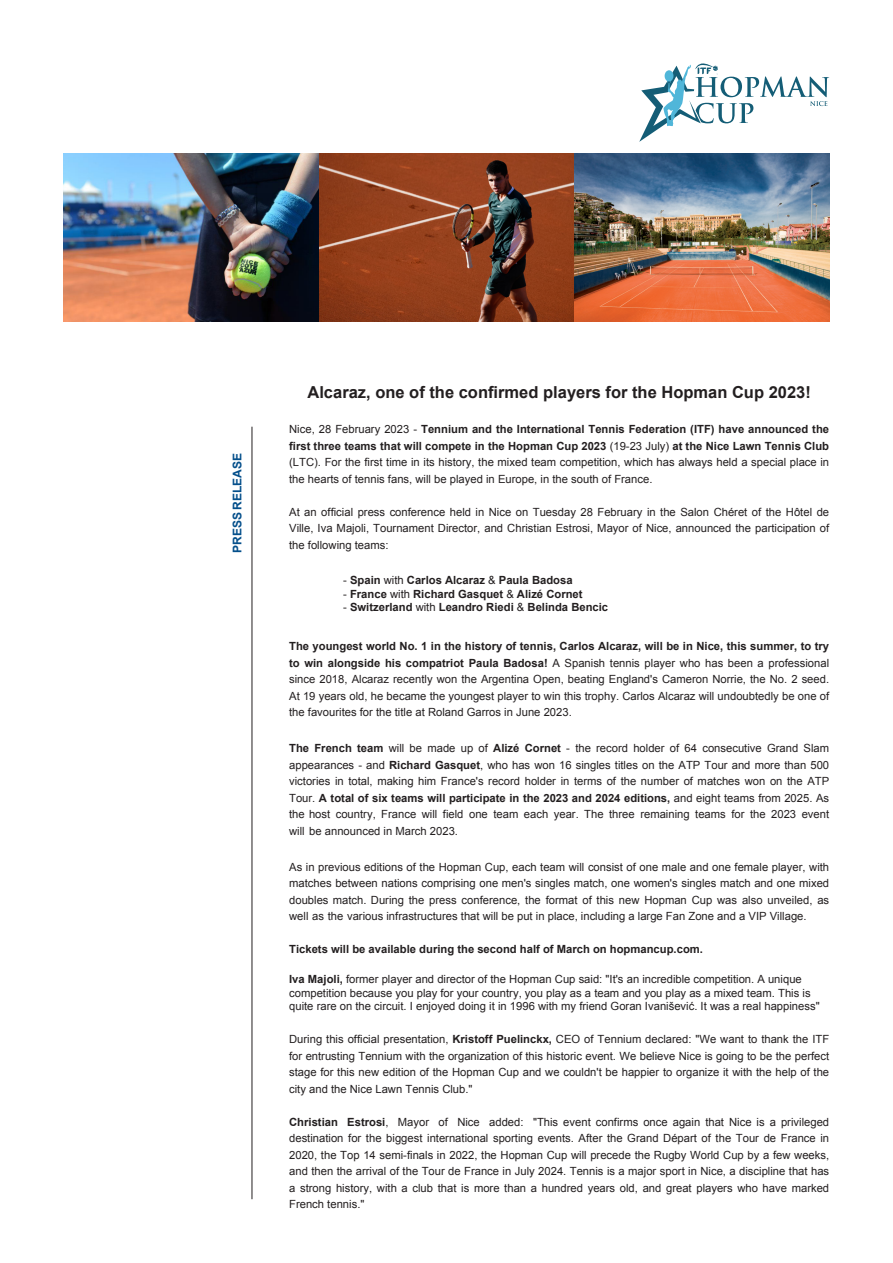
<style>
.page{position:relative;width:893px;height:1263px;background:#fff}
.page>*{position:absolute;margin:0;border:0;box-sizing:border-box;transform-origin:0 0}
.t1{font:700 16.5px "Arial";color:#231f20}
.t2{font:700 12px "Arial";color:#044f8b}
.t3{font:11.25px/16.5px "Arial";color:#231f20;text-align:justify}
.t4{font:700 11.25px "Arial";color:#231f20}
.s1{font-weight:700}
.s2{font-weight:400}
</style>
<div class="page">
<svg style="left:639px;top:64px;width:190px;height:77px"></svg>
<hr style="left:252px;top:427px;width:1px;height:772px;background:#231f20">
<img style="left:64px;top:153px;width:765px;height:169px">
<p class="t2" style="left:229px;top:553px;width:101px;rotate:-90deg">PRESS RELEASE</p>
<p class="t1" style="left:307px;top:381px;width:505px">Alcaraz, one of the confirmed players for the Hopman Cup 2023!</p>
<p class="t3" style="left:289px;top:421px;width:542px">Nice, 28 February 2023 - <span class="s1">Tennium and the International Tennis Federation (ITF) have announced the first three teams that will compete in the Hopman Cup 2023</span> (19-23 July) <span class="s1">at the Nice Lawn Tennis Club </span>(LTC). For the first time in its history, the mixed team competition, which has always held a special place in the hearts of tennis fans, will be played in Europe, in the south of France.</p>
<p class="t3" style="left:289px;top:504px;width:542px">At an official press conference held in Nice on Tuesday 28 February in the Salon Chéret of the Hôtel de<br>Ville, Iva Majoli, Tournament Director, and Christian Estrosi, Mayor of Nice, announced the participation of</p>
<p class="t3" style="left:289px;top:537px;width:101px">the following teams:</p>
<p class="t4" style="left:343px;top:573px;width:231px"><span class="s2">-</span> Spain <span class="s2">with</span> Carlos Alcaraz <span class="s2">&amp;</span> Paula Badosa</p>
<p class="t4" style="left:343px;top:586px;width:241px"><span class="s2">-</span> France <span class="s2">with</span> Richard Gasquet <span class="s2">&amp;</span> Alizé Cornet</p>
<p class="t4" style="left:343px;top:600px;width:267px"><span class="s2">-</span> Switzerland <span class="s2">with</span> Leandro Riedi <span class="s2">&amp;</span> Belinda Bencic</p>
<p class="t3" style="left:289px;top:638px;width:542px"><span class="s1">The youngest world No. 1 in the history of tennis, Carlos Alcaraz, will be in Nice, this summer, to try to win alongside his compatriot Paula Badosa!</span> A Spanish tennis player who has been a professional since 2018, Alcaraz recently won the Argentina Open, beating England's Cameron Norrie, the No. 2 seed.<br>At 19 years old, he became the youngest player to win this trophy. Carlos Alcaraz will undoubtedly be one of the favourites for the title at Roland Garros in June 2023.</p>
<p class="t3" style="left:289px;top:740px;width:542px"><span class="s1">The French team</span> will be made up of <span class="s1">Alizé Cornet</span> - the record holder of 64 consecutive Grand Slam appearances - and <span class="s1">Richard Gasquet</span>, who has won 16 singles titles on the ATP Tour and more than 500 victories in total, making him France's record holder in terms of the number of matches won on the ATP Tour. <span class="s1">A total of six teams will participate in the 2023 and 2024 editions,</span> and eight teams from 2025. As the host country, France will field one team each year. The three remaining teams for the 2023 event will be announced in March 2023.</p>
<p class="t3" style="left:289px;top:858px;width:542px">As in previous editions of the Hopman Cup, each team will consist of one male and one female player, with matches between nations comprising one men's singles match, one women's singles match and one mixed doubles match. During the press conference, the format of this new Hopman Cup was also unveiled, as well as the various infrastructures that will be put in place, including a large Fan Zone and a VIP Village.</p>
<p class="t4" style="left:289px;top:942px;width:415px">Tickets will be available during the second half of March on hopmancup.com.</p>
<p class="t3" style="left:289px;top:972px;width:532px;line-height:13.5px;text-align:left"><span class="s1">Iva Majoli,</span> former player and director of the Hopman Cup said: "It's an incredible competition. A unique competition because you play for your country, you play as a team and you play as a mixed team. This is quite rare on the circuit. I enjoyed doing it in 1996 with my friend Goran Ivanišević. It was a real happiness"</p>
<p class="t3" style="left:289px;top:1031px;width:542px">During this official presentation, <span class="s1">Kristoff Puelinckx,</span> CEO of Tennium declared: "We want to thank the ITF for entrusting Tennium with the organization of this historic event. We believe Nice is going to be the perfect stage for this new edition of the Hopman Cup and we couldn't be happier to organize it with the help of the city and the Nice Lawn Tennis Club."</p>
<p class="t3" style="left:289px;top:1114px;width:542px"><span class="s1">Christian Estrosi</span>, Mayor of Nice added: "This event confirms once again that Nice is a privileged destination for the biggest international sporting events. After the Grand Départ of the Tour de France in 2020, the Top 14 semi-finals in 2022, the Hopman Cup will precede the Rugby World Cup by a few weeks, and then the arrival of the Tour de France in July 2024. Tennis is a major sport in Nice, a discipline that has a strong history, with a club that is more than a hundred years old, and great players who have marked French tennis."</p>
</div>
